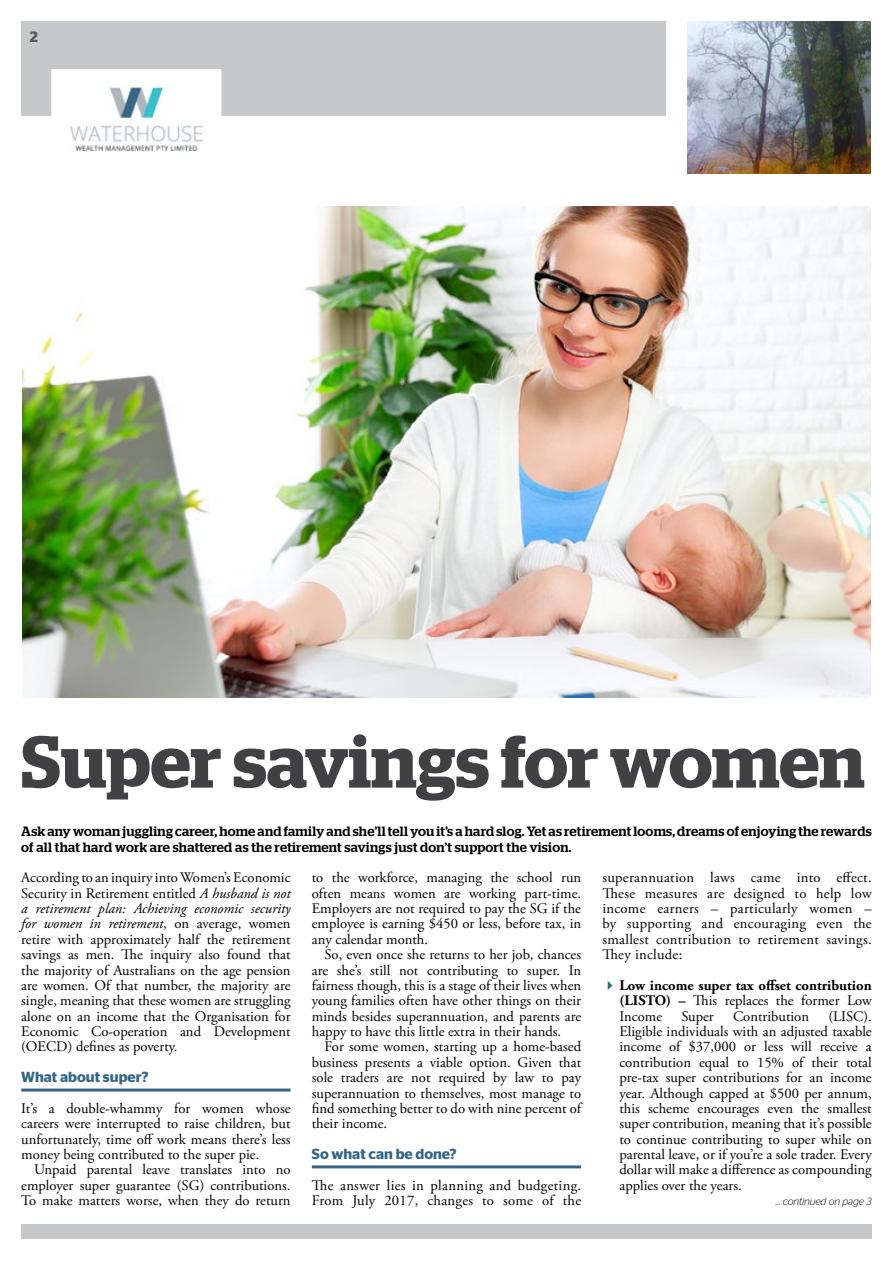
<style>
.page{position:relative;width:893px;height:1263px;background:#fff}
.page>*{position:absolute;margin:0;border:0;box-sizing:border-box;transform-origin:0 0}
.t1{font:600 73.2px "Stag";color:#414042}
.t2{font:600 15px "Stag Sans";color:#58595b}
.t3{font:14.7px/15.3px "Adobe Garamond Pro";color:#000;text-align:justify}
.t4{font:700 14.7px/15.3px "Adobe Garamond Pro";color:#000;text-align:justify}
.t5{font:14.7px/15.3px "Adobe Garamond Pro";letter-spacing:.02em;color:#000}
.t6{font:600 14.7px "Stag Sans";color:#356585}
.t7{font:500 13.5px/15.5px "Stag";letter-spacing:.02em;color:#000}
.t8{font:italic 300 10.5px "Stag Sans";letter-spacing:-.01em;color:#000}
.s1{font-style:italic}
.s2{font-weight:400}
</style>
<div class="page">
<div style="left:21px;top:21px;width:645px;height:95px;background:#c7c8ca"></div>
<div style="left:21px;top:1224px;width:851px;height:15px;background:#c7c8ca"></div>
<svg style="left:51px;top:69px;width:171px;height:83px"></svg>
<img style="left:687px;top:21px;width:184px;height:152px">
<hr style="left:21px;top:1088px;width:270px;height:3px;background:#356585">
<hr style="left:312px;top:1165px;width:269px;height:3px;background:#356585">
<img style="left:22px;top:207px;width:849px;height:491px">
<p class="t2" style="left:30px;top:28px;width:10px">2</p>
<h1 class="t1" style="left:21px;top:719px;width:845px">Super savings for women</h1>
<p class="t7" style="left:21px;top:824px;width:852px">Ask any woman juggling career, home and family and she’ll tell you it’s a hard slog. Yet as retirement looms, dreams of enjoying the rewards of all that hard work are shattered as the retirement savings just don’t support the vision.</p>
<p class="t3" style="left:21px;top:870px;width:271px">According to an inquiry into Women’s Economic Security in Retirement entitled <span class="s1">A husband is not a retirement plan: Achieving economic security for women in retirement</span>, on average, women retire with approximately half the retirement savings as men. The inquiry also found that the majority of Australians on the age pension are women. Of that number, the majority are single, meaning that these women are struggling alone on an income that the Organisation for Economic Co‑operation and Development (OECD) defines as poverty.</p>
<p class="t6" style="left:21px;top:1068px;width:129px">What about super?</p>
<p class="t3" style="left:21px;top:1101px;width:271px">It’s a double-whammy for women whose careers were interrupted to raise children, but unfortunately, time off work means there’s less money being contributed to the super pie.</p>
<p class="t3" style="left:21px;top:1163px;width:271px;text-indent:13px">Unpaid parental leave translates into no employer super guarantee (SG) contributions.<br>To make matters worse, when they do return</p>
<p class="t3" style="left:602px;top:870px;width:271px">superannuation laws came into effect.<br>These measures are designed to help low income earners – particularly women – by supporting and encouraging even the smallest contribution to retirement savings.<br>They include:</p>
<p class="t4" style="left:619px;top:978px;width:254px">Low income super tax offset contribution (LISTO) – <span class="s2">This replaces the former Low Income</span></p>
<p class="t3" style="left:312px;top:870px;width:271px">to the workforce, managing the school run often means women are working part-time.<br>Employers are not required to pay the SG if the employee is earning $450 or less, before tax, in any calendar month.</p>
<p class="t3" style="left:312px;top:947px;width:271px;text-indent:13px">So, even once she returns to her job, chances are she’s still not contributing to super. In fairness though, this is a stage of their lives when young families often have other things on their minds besides superannuation, and parents are happy to have this little extra in their hands.</p>
<p class="t3" style="left:312px;top:1040px;width:271px;text-indent:13px">For some women, starting up a home-based business presents a viable option. Given that sole traders are not required by law to pay superannuation to themselves, most manage to find something better to do with nine percent of their income.</p>
<p class="t6" style="left:312px;top:1145px;width:146px">So what can be done?</p>
<p class="t5" style="left:312px;top:1178px;width:271px">The answer lies in planning and budgeting.<br>From July 2017, changes to some of the</p>
<p class="t3" style="left:681px;top:1009px;width:34px">Super</p>
<p class="t3" style="left:733px;top:1009px;width:77px">Contribution</p>
<p class="t3" style="left:619px;top:1009px;width:254px;text-indent:209px">(LISC).<br>Eligible individuals with an adjusted taxable income of $37,000 or less will receive a contribution equal to 15% of their total pre‑tax super contributions for an income year. Although capped at $500 per annum, this scheme encourages even the smallest super contribution, meaning that it’s possible to continue contributing to super while on parental leave, or if you’re a sole trader. Every dollar will make a difference as compounding applies over the years.</p>
<p class="t8" style="left:776px;top:1196px;width:97px">… continued on page 3</p>
</div>
